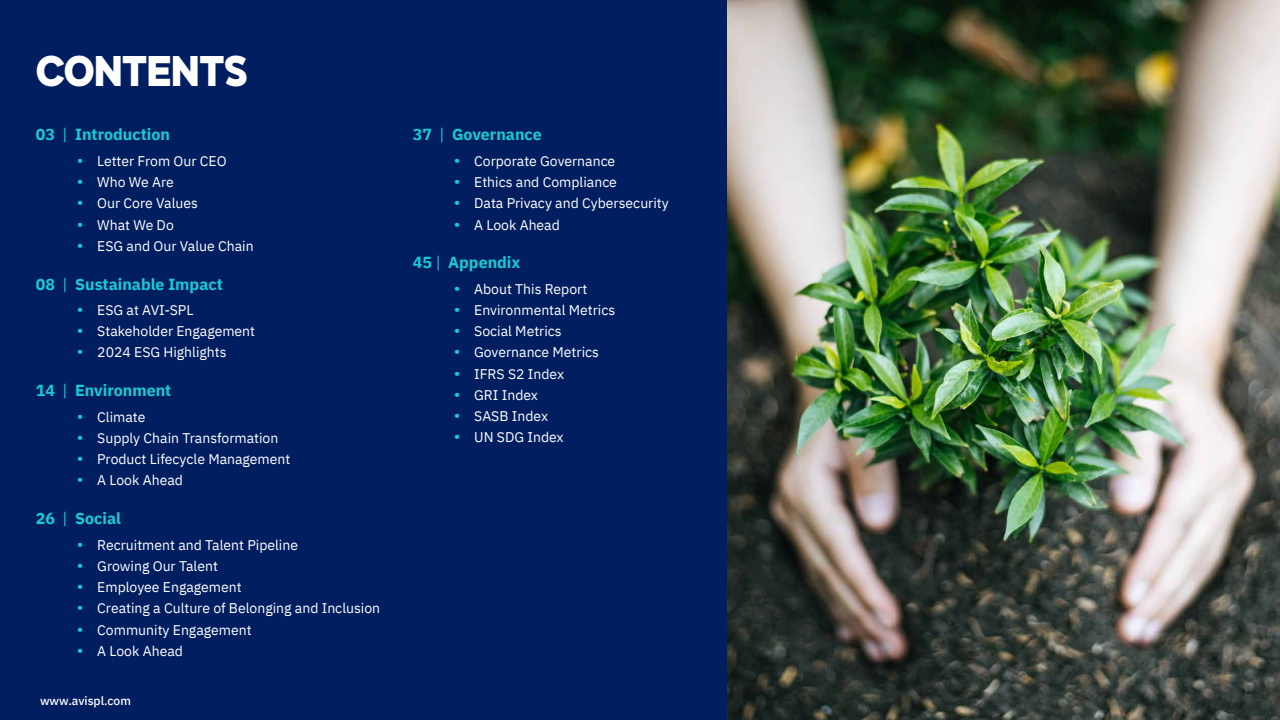
<style>
.page{position:relative;width:1280px;height:720px;background:#fff}
.page>*{position:absolute;margin:0;border:0;box-sizing:border-box;transform-origin:0 0}
.t1{font:700 40px "Salmond";color:#fff}
.t2{font:700 16px "IBM Plex Sans";color:#1acad4}
.t3{font:14px "IBM Plex Sans";color:#fff}
.t4{font:500 12px "IBM Plex Sans";color:#fff}
.s1{font-weight:400}
.s2{font-size:17px;color:#1acad4}
</style>
<div class="page">
<img style="left:726px;top:0;width:554px;height:720px">
<div style="left:0;top:0;width:726px;height:720px;background:#001e60"></div>
<h1 class="t1" style="left:36px;top:43px;width:213px">CONTENTS</h1>
<p class="t2" style="left:36px;top:122px;width:136px">03 <span class="s1">|</span> Introduction</p>
<p class="t3" style="left:77px;top:150px;width:151px"><span class="s2">•</span> Letter From Our CEO</p>
<p class="t3" style="left:77px;top:171px;width:99px"><span class="s2">•</span> Who We Are</p>
<p class="t3" style="left:77px;top:193px;width:123px"><span class="s2">•</span> Our Core Values</p>
<p class="t3" style="left:77px;top:214px;width:99px"><span class="s2">•</span> What We Do</p>
<p class="t3" style="left:77px;top:235px;width:178px"><span class="s2">•</span> ESG and Our Value Chain</p>
<p class="t2" style="left:36px;top:271px;width:189px">08 <span class="s1">|</span> Sustainable Impact</p>
<p class="t3" style="left:77px;top:299px;width:118px"><span class="s2">•</span> ESG at AVI-SPL</p>
<p class="t3" style="left:77px;top:321px;width:180px"><span class="s2">•</span> Stakeholder Engagement</p>
<p class="t3" style="left:77px;top:342px;width:151px"><span class="s2">•</span> 2024 ESG Highlights</p>
<p class="t2" style="left:36px;top:378px;width:137px">14 <span class="s1">|</span> Environment</p>
<p class="t3" style="left:77px;top:406px;width:70px"><span class="s2">•</span> Climate</p>
<p class="t3" style="left:77px;top:427px;width:203px"><span class="s2">•</span> Supply Chain Transformation</p>
<p class="t3" style="left:77px;top:449px;width:215px"><span class="s2">•</span> Product Lifecycle Management</p>
<p class="t3" style="left:77px;top:470px;width:108px"><span class="s2">•</span> A Look Ahead</p>
<p class="t2" style="left:36px;top:506px;width:87px">26 <span class="s1">|</span> Social</p>
<p class="t3" style="left:77px;top:534px;width:223px"><span class="s2">•</span> Recruitment and Talent Pipeline</p>
<p class="t3" style="left:77px;top:555px;width:143px"><span class="s2">•</span> Growing Our Talent</p>
<p class="t3" style="left:77px;top:577px;width:166px"><span class="s2">•</span> Employee Engagement</p>
<p class="t3" style="left:77px;top:598px;width:305px"><span class="s2">•</span> Creating a Culture of Belonging and Inclusion</p>
<p class="t3" style="left:77px;top:619px;width:176px"><span class="s2">•</span> Community Engagement</p>
<p class="t3" style="left:77px;top:640px;width:108px"><span class="s2">•</span> A Look Ahead</p>
<p class="t4" style="left:40px;top:692px;width:93px">www.avispl.com</p>
<p class="t2" style="left:413px;top:122px;width:131px">37 <span class="s1">|</span> Governance</p>
<p class="t3" style="left:454px;top:150px;width:163px"><span class="s2">•</span> Corporate Governance</p>
<p class="t3" style="left:454px;top:171px;width:165px"><span class="s2">•</span> Ethics and Compliance</p>
<p class="t3" style="left:454px;top:193px;width:217px"><span class="s2">•</span> Data Privacy and Cybersecurity</p>
<p class="t3" style="left:454px;top:214px;width:108px"><span class="s2">•</span> A Look Ahead</p>
<p class="t2" style="left:413px;top:250px;width:109px">45 <span class="s1">|</span> Appendix</p>
<p class="t3" style="left:454px;top:278px;width:135px"><span class="s2">•</span> About This Report</p>
<p class="t3" style="left:454px;top:299px;width:163px"><span class="s2">•</span> Environmental Metrics</p>
<p class="t3" style="left:454px;top:321px;width:110px"><span class="s2">•</span> Social Metrics</p>
<p class="t3" style="left:454px;top:342px;width:147px"><span class="s2">•</span> Governance Metrics</p>
<p class="t3" style="left:454px;top:363px;width:112px"><span class="s2">•</span> IFRS S2 Index</p>
<p class="t3" style="left:454px;top:384px;width:86px"><span class="s2">•</span> GRI Index</p>
<p class="t3" style="left:454px;top:405px;width:96px"><span class="s2">•</span> SASB Index</p>
<p class="t3" style="left:454px;top:427px;width:112px"><span class="s2">•</span> UN SDG Index</p>
</div>
